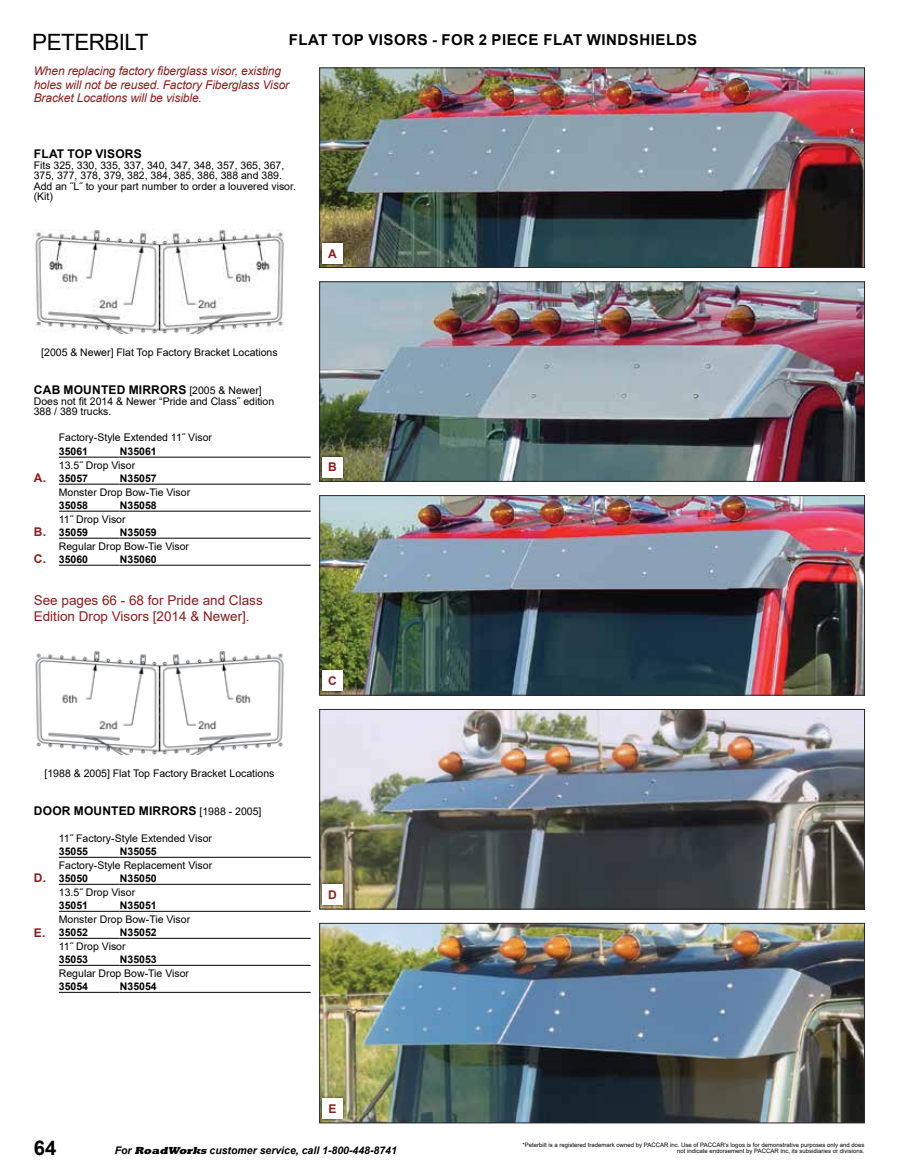
<style>
.page{position:relative;width:905px;height:1175px;background:#fff}
.page>*{position:absolute;margin:0;border:0;box-sizing:border-box;transform-origin:0 0}
.t1{font:22.5px "Arial";letter-spacing:-.025em;color:#000}
.t2{font:700 20.25px "Arial";color:#000}
.t3{font:700 15px "Arial";letter-spacing:.035em;color:#000}
.t4{font:13.5px/16.5px "Arial";color:#8b1d1d}
.t5{font:italic 12px/13.5px "Arial";letter-spacing:-.01em;color:#8b1d1d}
.t6{font:700 12px "Arial";letter-spacing:.015em;color:#000}
.t7{font:700 12px "Arial";color:#8b1d1d}
.t8{font:10.5px/10.5px "Arial";color:#000}
.t9{font:700 10.5px "Arial";color:#000}
.t10{font:italic 700 10.5px "Arial";color:#000}
.t11{font:6px "Arial";color:#000}
.s1{font-weight:400;font-size:10.5px}
.s2{font-family:"Rockwell";font-weight:800}
</style>
<div class="page">
<img style="left:35px;top:651px;width:249px;height:103px">
<hr style="left:59px;top:857px;width:61px;height:1px;background:#000">
<hr style="left:120px;top:857px;width:190px;height:1px;background:#000">
<hr style="left:59px;top:884px;width:61px;height:1px;background:#000">
<hr style="left:120px;top:884px;width:190px;height:1px;background:#000">
<hr style="left:59px;top:911px;width:61px;height:1px;background:#000">
<hr style="left:120px;top:911px;width:190px;height:1px;background:#000">
<hr style="left:59px;top:938px;width:61px;height:1px;background:#000">
<hr style="left:120px;top:938px;width:190px;height:1px;background:#000">
<hr style="left:59px;top:965px;width:61px;height:1px;background:#000">
<hr style="left:120px;top:965px;width:190px;height:1px;background:#000">
<hr style="left:59px;top:992px;width:61px;height:1px;background:#000">
<hr style="left:120px;top:992px;width:190px;height:1px;background:#000">
<hr style="left:59px;top:457px;width:61px;height:1px;background:#000">
<hr style="left:120px;top:457px;width:190px;height:1px;background:#000">
<hr style="left:59px;top:484px;width:61px;height:1px;background:#000">
<hr style="left:120px;top:484px;width:190px;height:1px;background:#000">
<hr style="left:59px;top:511px;width:61px;height:1px;background:#000">
<hr style="left:120px;top:511px;width:190px;height:1px;background:#000">
<hr style="left:59px;top:538px;width:61px;height:1px;background:#000">
<hr style="left:120px;top:538px;width:190px;height:1px;background:#000">
<hr style="left:59px;top:565px;width:61px;height:1px;background:#000">
<hr style="left:120px;top:565px;width:190px;height:1px;background:#000">
<img style="left:34px;top:230px;width:250px;height:103px">
<img style="left:321px;top:70px;width:541px;height:196px">
<div style="left:319px;top:68px;width:545px;height:200px;border:1px solid #292829"></div>
<div style="left:319px;top:240px;width:27px;height:27px;background:#000;opacity:.75"></div>
<div style="left:322px;top:243px;width:20px;height:20px;background:#fff"></div>
<img style="left:321px;top:283px;width:541px;height:197px">
<div style="left:319px;top:281px;width:545px;height:201px;border:1px solid #292829"></div>
<div style="left:319px;top:453px;width:27px;height:27px;background:#000;opacity:.75"></div>
<div style="left:322px;top:457px;width:20px;height:20px;background:#fff"></div>
<img style="left:321px;top:497px;width:541px;height:196px">
<div style="left:319px;top:495px;width:545px;height:200px;border:1px solid #292829"></div>
<div style="left:319px;top:667px;width:27px;height:27px;background:#000;opacity:.75"></div>
<div style="left:322px;top:671px;width:20px;height:20px;background:#fff"></div>
<img style="left:321px;top:711px;width:541px;height:196px">
<div style="left:319px;top:709px;width:545px;height:200px;border:1px solid #292829"></div>
<div style="left:319px;top:881px;width:27px;height:27px;background:#000;opacity:.75"></div>
<div style="left:322px;top:884px;width:20px;height:21px;background:#fff"></div>
<img style="left:321px;top:925px;width:541px;height:196px">
<div style="left:319px;top:923px;width:545px;height:200px;border:1px solid #292829"></div>
<div style="left:319px;top:1095px;width:27px;height:27px;background:#000;opacity:.75"></div>
<div style="left:322px;top:1098px;width:20px;height:20px;background:#fff"></div>
<h3 class="t3" style="left:289px;top:29px;width:410px">FLAT TOP VISORS - FOR 2 PIECE FLAT WINDSHIELDS</h3>
<p class="t5" style="left:34px;top:64px;width:257px">When replacing factory fiberglass visor, existing holes will not be reused. Factory Fiberglass Visor<br>Bracket Locations will be visible.</p>
<h1 class="t1" style="left:32px;top:27px;width:118px">PETERBILT</h1>
<p class="t6" style="left:34px;top:146px;width:109px">FLAT TOP VISORS</p>
<p class="t8" style="left:34px;top:160px;width:264px">Fits 325, 330, 335, 337, 340, 347, 348, 357, 365, 367, 375, 377, 378, 379, 382, 384, 385, 386, 388 and 389.<br>Add an ˝L˝ to your part number to order a louvered visor. (Kit)</p>
<p class="t7" style="left:328px;top:245px;width:10px">A</p>
<p class="t8" style="left:41px;top:347px;width:238px">[2005 &amp; Newer] Flat Top Factory Bracket Locations</p>
<p class="t6" style="left:34px;top:381px;width:229px">CAB MOUNTED MIRRORS <span class="s1">[2005 &amp; Newer]</span></p>
<p class="t8" style="left:34px;top:395px;width:242px">Does not fit 2014 &amp; Newer “Pride and Class˝ edition<br>388 / 389 trucks.</p>
<p class="t7" style="left:34px;top:469px;width:14px">A.</p>
<p class="t7" style="left:34px;top:523px;width:14px">B.</p>
<p class="t7" style="left:34px;top:550px;width:14px">C.</p>
<p class="t8" style="left:59px;top:432px;width:155px">Factory-Style Extended 11˝ Visor</p>
<p class="t9" style="left:59px;top:444px;width:31px">35061</p>
<p class="t9" style="left:120px;top:444px;width:38px">N35061</p>
<p class="t8" style="left:59px;top:459px;width:78px">13.5˝ Drop Visor</p>
<p class="t9" style="left:59px;top:471px;width:31px">35057</p>
<p class="t9" style="left:120px;top:471px;width:38px">N35057</p>
<p class="t8" style="left:59px;top:486px;width:133px">Monster Drop Bow-Tie Visor</p>
<p class="t9" style="left:59px;top:498px;width:31px">35058</p>
<p class="t9" style="left:120px;top:498px;width:38px">N35058</p>
<p class="t8" style="left:59px;top:513px;width:68px">11˝ Drop Visor</p>
<p class="t9" style="left:59px;top:525px;width:31px">35059</p>
<p class="t9" style="left:120px;top:525px;width:38px">N35059</p>
<p class="t8" style="left:59px;top:540px;width:132px">Regular Drop Bow-Tie Visor</p>
<p class="t9" style="left:59px;top:552px;width:31px">35060</p>
<p class="t9" style="left:120px;top:552px;width:38px">N35060</p>
<p class="t4" style="left:34px;top:592px;width:230px">See pages 66 - 68 for Pride and Class<br>Edition Drop Visors [2014 &amp; Newer].</p>
<p class="t8" style="left:45px;top:768px;width:231px">[1988 &amp; 2005] Flat Top Factory Bracket Locations</p>
<p class="t6" style="left:34px;top:802px;width:229px">DOOR MOUNTED MIRRORS <span class="s1">[1988 - 2005]</span></p>
<p class="t8" style="left:59px;top:832px;width:155px">11˝ Factory-Style Extended Visor</p>
<p class="t9" style="left:59px;top:844px;width:31px">35055</p>
<p class="t9" style="left:120px;top:844px;width:38px">N35055</p>
<p class="t8" style="left:59px;top:859px;width:155px">Factory-Style Replacement Visor</p>
<p class="t9" style="left:59px;top:871px;width:31px">35050</p>
<p class="t9" style="left:120px;top:871px;width:38px">N35050</p>
<p class="t8" style="left:59px;top:886px;width:78px">13.5˝ Drop Visor</p>
<p class="t9" style="left:59px;top:898px;width:31px">35051</p>
<p class="t9" style="left:120px;top:898px;width:38px">N35051</p>
<p class="t8" style="left:59px;top:913px;width:133px">Monster Drop Bow-Tie Visor</p>
<p class="t9" style="left:59px;top:925px;width:31px">35052</p>
<p class="t9" style="left:120px;top:925px;width:38px">N35052</p>
<p class="t8" style="left:59px;top:940px;width:68px">11˝ Drop Visor</p>
<p class="t9" style="left:59px;top:952px;width:31px">35053</p>
<p class="t9" style="left:120px;top:952px;width:38px">N35053</p>
<p class="t8" style="left:59px;top:967px;width:132px">Regular Drop Bow-Tie Visor</p>
<p class="t9" style="left:59px;top:979px;width:31px">35054</p>
<p class="t9" style="left:120px;top:979px;width:38px">N35054</p>
<p class="t7" style="left:34px;top:869px;width:14px">D.</p>
<p class="t7" style="left:34px;top:924px;width:13px">E.</p>
<p class="t7" style="left:328px;top:459px;width:10px">B</p>
<p class="t7" style="left:328px;top:672px;width:10px">C</p>
<p class="t7" style="left:328px;top:886px;width:10px">D</p>
<p class="t7" style="left:328px;top:1100px;width:10px">E</p>
<h2 class="t2" style="left:34px;top:1133px;width:24px">64</h2>
<p class="t10" style="left:115px;top:1143px;width:283px">For <span class="s2">RoadWorks</span> customer service, call 1-800-448-8741</p>
<p class="t11" style="left:677px;top:1146px;width:189px">not indicate endorsement by PACCAR Inc, its subsidiaries or divisions.</p>
<p class="t11" style="left:522px;top:1140px;width:343px">*Peterbilt is a registered trademark owned by PACCAR inc. Use of PACCAR’s logos is for demonstrative purposes only and does</p>
</div>
